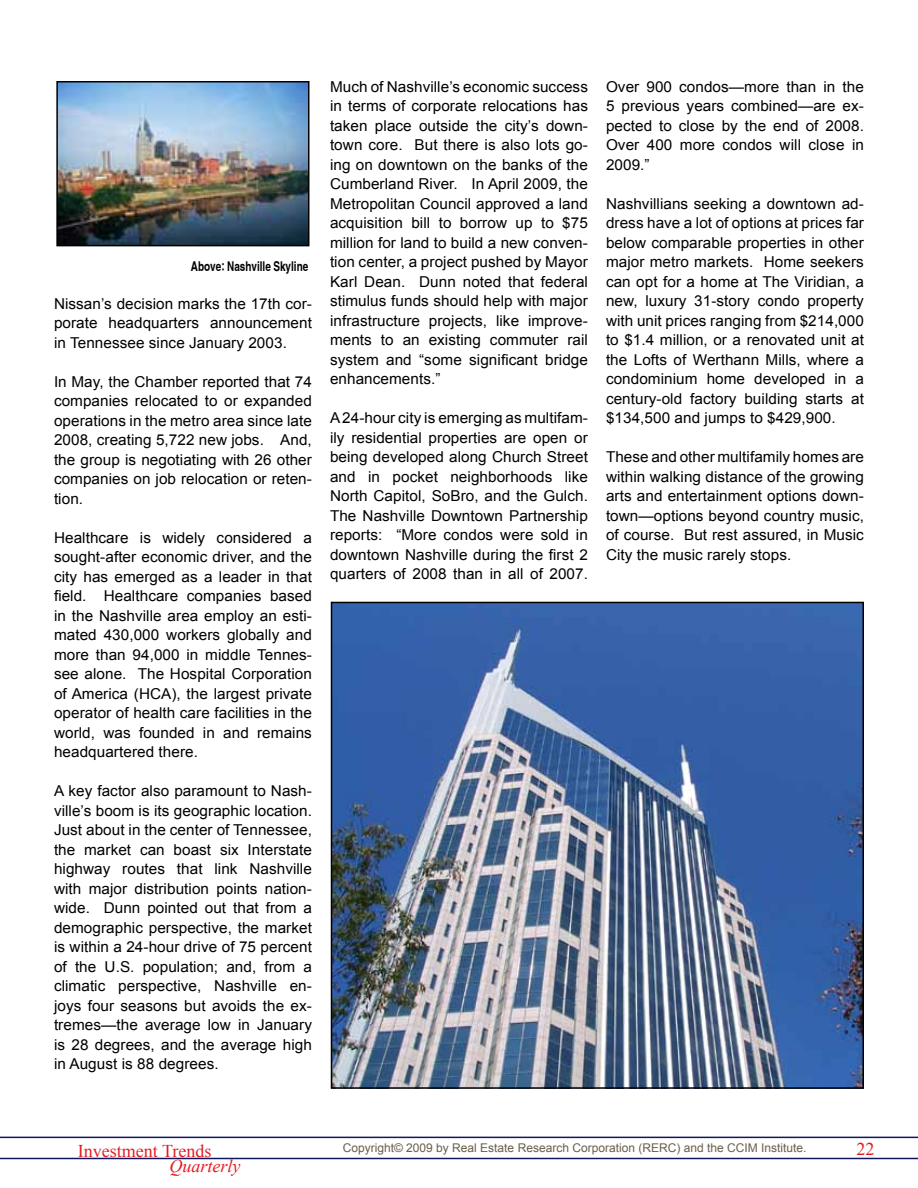
<style>
.page{position:relative;width:918px;height:1188px;background:#fff}
.page>*{position:absolute;margin:0;border:0;box-sizing:border-box;transform-origin:0 0}
.t1{font:18px "Times New Roman";color:#e31b23}
.t2{font:italic 18px "Times New Roman";color:#e31b23}
.t3{font:15px/19.5px "Arial";letter-spacing:.005em;color:#000;text-align:justify}
.t4{font:700 13.5px "A La Form Narrow";color:#000}
.t5{font:12px "Arial";color:#695e4a}
</style>
<div class="page">
<hr style="left:0;top:1158px;width:918px;height:1px;background:#11175e">
<hr style="left:0;top:1137px;width:918px;height:1px;background:#11175e">
<img style="left:59px;top:84px;width:247px;height:159px">
<div style="left:56px;top:81px;width:253px;height:165px;border:2px solid #000"></div>
<img style="left:334px;top:605px;width:527px;height:481px">
<div style="left:331px;top:602px;width:533px;height:487px;border:2px solid #000"></div>
<p class="t4" style="left:191px;top:258px;width:119px">Above: Nashville Skyline</p>
<p class="t3" style="left:54px;top:294px;width:260px">Nissan’s decision marks the 17th cor&shy;porate headquarters announcement in Tennessee since January 2003.</p>
<p class="t3" style="left:54px;top:372px;width:260px">In May, the Chamber reported that 74 companies relocated to or expanded operations in the metro area since late 2008, creating 5,722 new jobs. And, the group is negotiating with 26 other companies on job relocation or reten&shy;tion.</p>
<p class="t3" style="left:54px;top:528px;width:260px">Healthcare is widely considered a sought-after economic driver, and the city has emerged as a leader in that field. Healthcare companies based in the Nashville area employ an esti&shy;mated 430,000 workers globally and more than 94,000 in middle Tennes&shy;see alone. The Hospital Corporation of America (HCA), the largest private operator of health care facilities in the world, was founded in and remains headquartered there.</p>
<p class="t3" style="left:54px;top:781px;width:260px">A key factor also paramount to Nash&shy;ville’s boom is its geographic location.<br>Just about in the center of Tennessee, the market can boast six Interstate highway routes that link Nashville with major distribution points nation&shy;wide. Dunn pointed out that from a demographic perspective, the market is within a 24-hour drive of 75 percent of the U.S. population; and, from a climatic perspective, Nashville en&shy;joys four seasons but avoids the ex&shy;tremes—the average low in January is 28 degrees, and the average high in August is 88 degrees.</p>
<p class="t3" style="left:330px;top:77px;width:260px">Much of Nashville’s economic success in terms of corporate relocations has taken place outside the city’s down&shy;town core. But there is also lots go&shy;ing on downtown on the banks of the Cumberland River. In April 2009, the Metropolitan Council approved a land acquisition bill to borrow up to $75 million for land to build a new conven&shy;tion center, a project pushed by Mayor Karl Dean. Dunn noted that federal stimulus funds should help with major infrastructure projects, like improve&shy;ments to an existing commuter rail system and “some significant bridge enhancements.”</p>
<p class="t3" style="left:330px;top:409px;width:260px">A 24-hour city is emerging as multifam&shy;ily residential properties are open or being developed along Church Street and in pocket neighborhoods like North Capitol, SoBro, and the Gulch.<br>The Nashville Downtown Partnership reports: “More condos were sold in downtown Nashville during the first 2 quarters of 2008 than in all of 2007.</p>
<p class="t3" style="left:606px;top:77px;width:260px">Over 900 condos—more than in the 5 previous years combined—are ex&shy;pected to close by the end of 2008.<br>Over 400 more condos will close in 2009.”</p>
<p class="t3" style="left:606px;top:194px;width:260px">Nashvillians seeking a downtown ad&shy;dress have a lot of options at prices far below comparable properties in other major metro markets. Home seekers can opt for a home at The Viridian, a new, luxury 31-story condo property with unit prices ranging from $214,000 to $1.4 million, or a renovated unit at the Lofts of Werthann Mills, where a condominium home developed in a century-old factory building starts at $134,500 and jumps to $429,900.</p>
<p class="t3" style="left:606px;top:448px;width:260px">These and other multifamily homes are within walking distance of the growing arts and entertainment options down&shy;town—options beyond country music, of course. But rest assured, in Music City the music rarely stops.</p>
<p class="t1" style="left:78px;top:1139px;width:135px">Investment Trends</p>
<p class="t1" style="left:856px;top:1136px;width:19px">22</p>
<p class="t2" style="left:170px;top:1154px;width:72px">Quarterly</p>
<p class="t5" style="left:343px;top:1140px;width:465px">Copyright© 2009 by Real Estate Research Corporation (RERC) and the CCIM Institute.</p>
</div>
